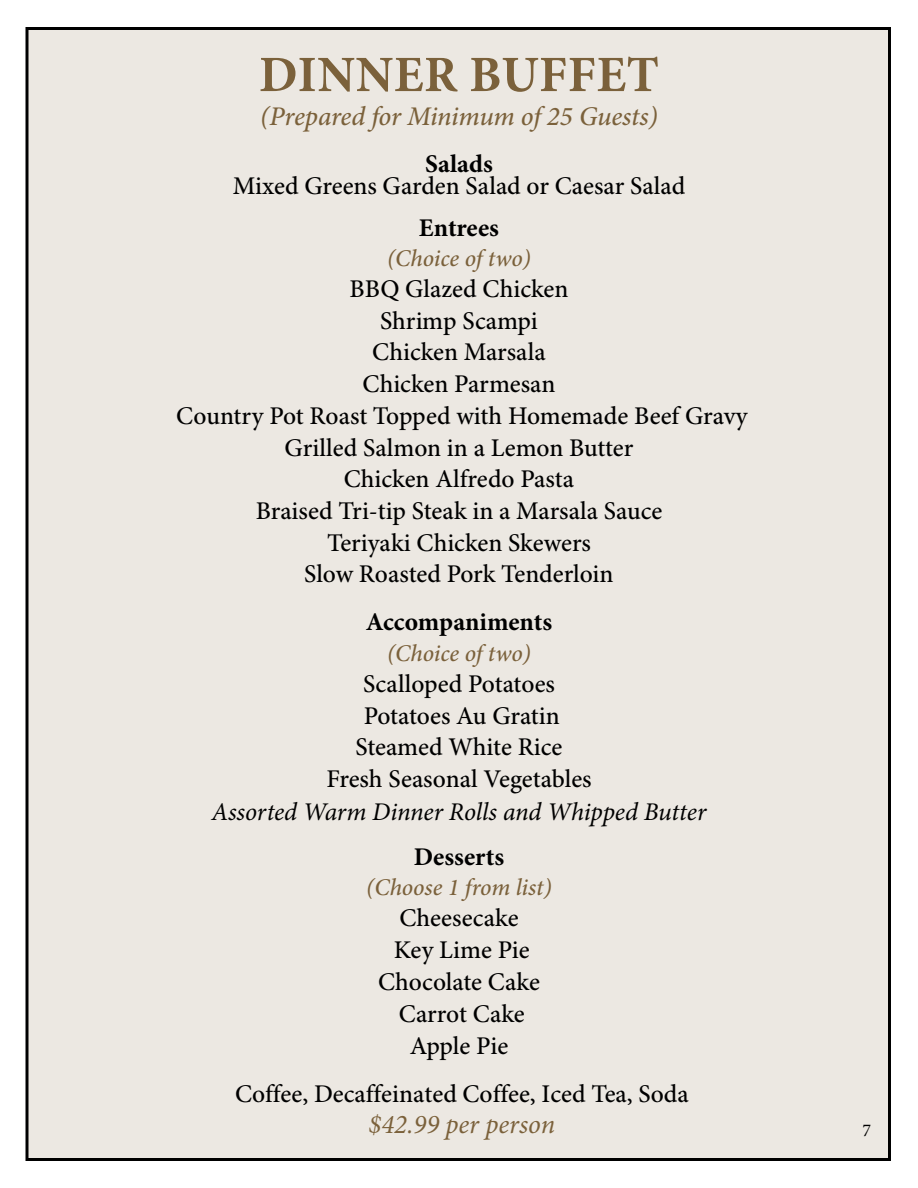
<style>
.page{position:relative;width:918px;height:1188px;background:#fff}
.page>*{position:absolute;margin:0;border:0;box-sizing:border-box;transform-origin:0 0}
.t1{font:700 51px "Minion Pro";letter-spacing:.01em;color:#7b613b}
.t2{font:italic 500 27px "Minion Pro";letter-spacing:-.01em;color:#7b613b}
.t3{font:italic 27px "Minion Pro";color:#7b613b}
.t4{font:500 25.5px/31.7px "Minion Pro";color:#000;text-align:center}
.t5{font:italic 25.5px "Minion Pro";letter-spacing:-.01em;color:#000}
.t6{font:700 25.5px "Minion Pro";color:#000}
.t7{font:italic 500 24px "Minion Pro";letter-spacing:-.005em;color:#7b613b}
.t8{font:18px "Minion Pro";color:#000}
</style>
<div class="page">
<div style="left:26px;top:27px;width:865px;height:1134px;background:#ece8e2;border:3px solid #000"></div>
<h1 class="t1" style="left:259px;top:39px;width:402px">DINNER BUFFET</h1>
<p class="t2" style="left:260px;top:100px;width:399px">(Prepared for Minimum of 25 Guests)</p>
<p class="t6" style="left:425px;top:146px;width:69px">Salads</p>
<p class="t4" style="left:233px;top:171px;width:454px">Mixed Greens Garden Salad or Caesar Salad</p>
<p class="t6" style="left:419px;top:210px;width:81px">Entrees</p>
<p class="t7" style="left:387px;top:244px;width:145px">(Choice of two)</p>
<p class="t4" style="left:176px;top:274px;width:573px">BBQ Glazed Chicken<br>Shrimp Scampi<br>Chicken Marsala<br>Chicken Parmesan<br>Country Pot Roast Topped with Homemade Beef Gravy<br>Grilled Salmon in a Lemon Butter<br>Chicken Alfredo Pasta<br>Braised Tri-tip Steak in a Marsala Sauce<br>Teriyaki Chicken Skewers<br>Slow Roasted Pork Tenderloin</p>
<p class="t6" style="left:366px;top:604px;width:188px">Accompaniments</p>
<p class="t7" style="left:387px;top:639px;width:145px">(Choice of two)</p>
<p class="t4" style="left:326px;top:669px;width:267px">Scalloped Potatoes<br>Potatoes Au Gratin<br>Steamed White Rice<br>Fresh Seasonal Vegetables</p>
<p class="t5" style="left:211px;top:794px;width:496px">Assorted Warm Dinner Rolls and Whipped Butter</p>
<p class="t6" style="left:414px;top:839px;width:92px">Desserts</p>
<p class="t7" style="left:366px;top:873px;width:187px">(Choose 1 from list)</p>
<p class="t4" style="left:378px;top:903px;width:163px">Cheesecake<br>Key Lime Pie<br>Chocolate Cake<br>Carrot Cake<br>Apple Pie</p>
<p class="t4" style="left:235px;top:1079px;width:455px">Coffee, Decaffeinated Coffee, Iced Tea, Soda</p>
<p class="t3" style="left:368px;top:1106px;width:188px">$42.99 per person</p>
<p class="t8" style="left:863px;top:1118px;width:10px">7</p>
</div>
